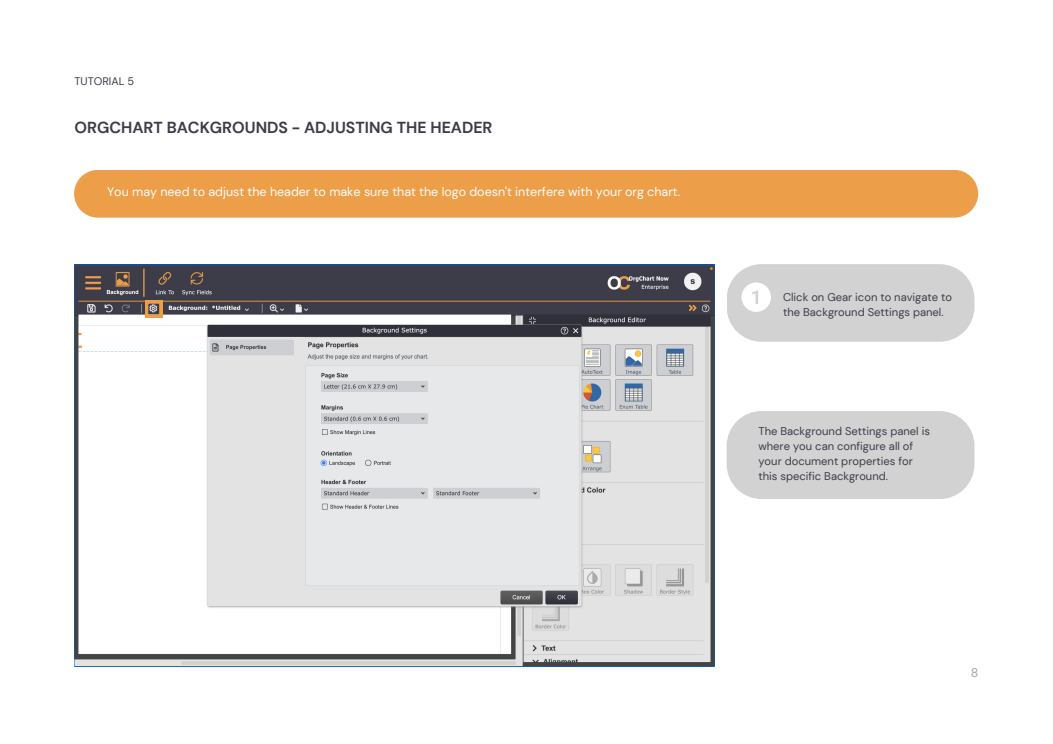
<style>
.page{position:relative;width:1053px;height:744px;background:#fff}
.page>*{position:absolute;margin:0;border:0;box-sizing:border-box;transform-origin:0 0}
.t1{font:700 15.96px "DM Sans";color:#3d3d4a}
.t2{font:12.48px "DM Sans";color:#fff}
.t3{font:12.48px "DM Sans";color:#a6a6a6}
.t4{font:11.2px/15px "DM Sans";color:#3d3d4a}
.t5{font:10.96px "DM Sans";color:#3d3d4a}
</style>
<div class="page">
<div style="left:74px;top:170px;width:904px;height:48px;background:#ed9e49;border-radius:24px"></div>
<svg style="left:727px;top:264px;width:247px;height:78px"></svg>
<div style="left:726px;top:411px;width:248px;height:88px;background:#d2d2d2"></div>
<img style="left:74px;top:266px;width:640px;height:400px">
<svg style="left:145px;top:301px;width:17px;height:16px"></svg>
<p class="t5" style="left:74px;top:74px;width:61px">TUTORIAL 5</p>
<h1 class="t1" style="left:74px;top:118px;width:419px">ORGCHART BACKGROUNDS - ADJUSTING THE HEADER</h1>
<p class="t2" style="left:107px;top:184px;width:574px">You may need to adjust the header to make sure that the logo doesn't interfere with your org chart.</p>
<p class="t4" style="left:783px;top:289px;width:171px">Click on Gear icon to navigate to the Background Settings panel.</p>
<p class="t4" style="left:758px;top:424px;width:173px">The Background Settings panel is where you can configure all of your document properties for this specific Background.</p>
<p class="t3" style="left:970px;top:664px;width:9px">8</p>
</div>
